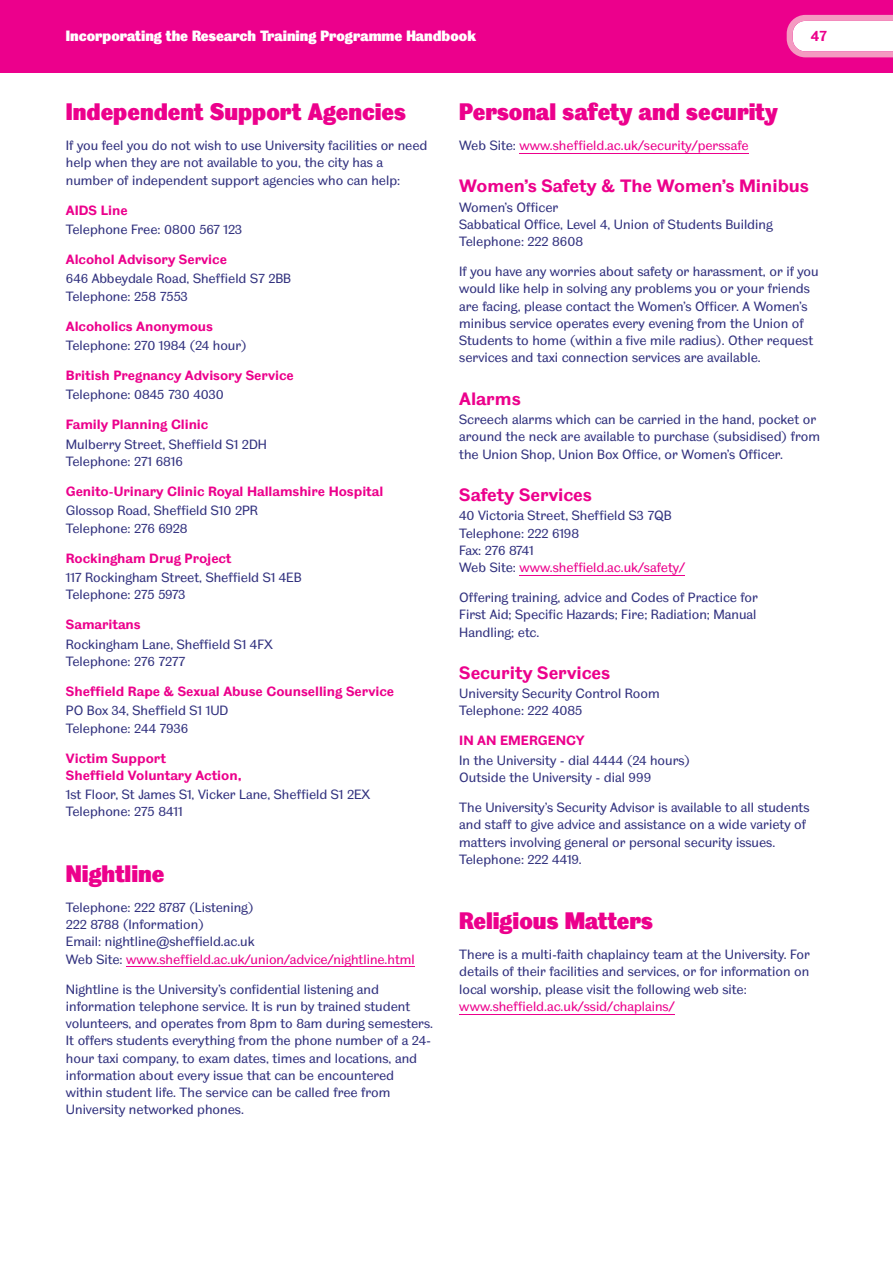
<style>
.page{position:relative;width:893px;height:1263px;background:#fff}
.page>*{position:absolute;margin:0;border:0;box-sizing:border-box;transform-origin:0 0}
.t1{font:24px "TUOS Pro Blake Display";color:#ec008c}
.t2{font:700 18px "TUOS Blake";color:#ec008c}
.t3{font:15px "TUOS Pro Blake Display";color:#fff}
.t4{font:700 15px "TUOS Blake";color:#ec008c}
.t5{font:13.5px/17.2px "TUOS Blake";color:#32327f}
.t6{font:700 13.5px/17.2px "TUOS Blake";color:#ec008c}
.t7{font:13.5px "TUOS Blake";color:#ec008c}
.s1{color:#ec008c}
.s2{color:#32327f}
</style>
<div class="page">
<div style="left:0;top:0;width:893px;height:72px;background:#ec008c"></div>
<svg style="left:787px;top:15px;width:106px;height:42px;background:#fad7e8"></svg>
<hr style="left:126px;top:966px;width:289px;height:1px;background:#ec008c">
<hr style="left:519px;top:153px;width:230px;height:1px;background:#ec008c">
<hr style="left:519px;top:575px;width:166px;height:1px;background:#ec008c">
<hr style="left:459px;top:1014px;width:215px;height:1px;background:#ec008c">
<p class="t3" style="left:66px;top:31px;width:412px">Incorporating the Research Training Programme Handbook</p>
<p class="t4" style="left:811px;top:31px;width:18px">47</p>
<h1 class="t1" style="left:66px;top:103px;width:342px">Independent Support Agencies</h1>
<p class="t5" style="left:66px;top:138px;width:363px">If you feel you do not wish to use University facilities or need help when they are not available to you, the city has a number of independent support agencies who can help:</p>
<p class="t6" style="left:66px;top:203px;width:63px">AIDS Line</p>
<p class="t5" style="left:66px;top:222px;width:178px">Telephone Free: 0800 567 123</p>
<p class="t6" style="left:66px;top:252px;width:162px">Alcohol Advisory Service</p>
<p class="t5" style="left:66px;top:271px;width:227px">646 Abbeydale Road, Sheffield S7 2BB<br>Telephone: 258 7553</p>
<p class="t6" style="left:66px;top:319px;width:149px">Alcoholics Anonymous</p>
<p class="t5" style="left:66px;top:338px;width:182px">Telephone: 270 1984 (24 hour)</p>
<p class="t6" style="left:66px;top:368px;width:229px">British Pregnancy Advisory Service</p>
<p class="t5" style="left:66px;top:387px;width:159px">Telephone: 0845 730 4030</p>
<p class="t6" style="left:66px;top:417px;width:144px">Family Planning Clinic</p>
<p class="t5" style="left:66px;top:437px;width:203px">Mulberry Street, Sheffield S1 2DH<br>Telephone: 271 6816</p>
<p class="t6" style="left:66px;top:484px;width:319px">Genito-Urinary Clinic Royal Hallamshire Hospital</p>
<p class="t5" style="left:66px;top:503px;width:194px">Glossop Road, Sheffield S10 2PR<br>Telephone: 276 6928</p>
<p class="t6" style="left:66px;top:551px;width:167px">Rockingham Drug Project</p>
<p class="t5" style="left:66px;top:570px;width:237px">117 Rockingham Street, Sheffield S1 4EB<br>Telephone: 275 5973</p>
<p class="t6" style="left:66px;top:617px;width:76px">Samaritans</p>
<p class="t5" style="left:66px;top:637px;width:209px">Rockingham Lane, Sheffield S1 4FX<br>Telephone: 276 7277</p>
<p class="t6" style="left:66px;top:684px;width:329px">Sheffield Rape &amp; Sexual Abuse Counselling Service</p>
<p class="t5" style="left:66px;top:703px;width:164px">PO Box 34, Sheffield S1 1UD<br>Telephone: 244 7936</p>
<p class="t6" style="left:66px;top:751px;width:177px">Victim Support<br>Sheffield Voluntary Action,</p>
<p class="t5" style="left:66px;top:787px;width:306px">1st Floor, St James S1, Vicker Lane, Sheffield S1 2EX<br>Telephone: 275 8411</p>
<h1 class="t1" style="left:66px;top:865px;width:100px">Nightline</h1>
<p class="t5" style="left:66px;top:900px;width:350px">Telephone: 222 8787 (Listening)<br>222 8788 (Information)<br>Email: nightline@sheffield.ac.uk<br>Web Site: <span class="s1">www.sheffield.ac.uk/union/advice/nightline.html</span></p>
<p class="t5" style="left:66px;top:981px;width:369px">Nightline is the University’s confidential listening and information telephone service. It is run by trained student volunteers, and operates from 8pm to 8am during semesters.<br>It offers students everything from the phone number of a 24- hour taxi company, to exam dates, times and locations, and information about every issue that can be encountered within student life. The service can be called free from University networked phones.</p>
<h1 class="t1" style="left:459px;top:103px;width:320px">Personal safety and security</h1>
<p class="t7" style="left:459px;top:141px;width:291px"><span class="s2">Web Site:</span> www.sheffield.ac.uk/security/perssafe</p>
<h2 class="t2" style="left:459px;top:180px;width:351px">Women’s Safety &amp; The Women’s Minibus</h2>
<p class="t5" style="left:459px;top:200px;width:315px">Women’s Officer<br>Sabbatical Office, Level 4, Union of Students Building<br>Telephone: 222 8608</p>
<p class="t5" style="left:459px;top:264px;width:361px">If you have any worries about safety or harassment, or if you would like help in solving any problems you or your friends are facing, please contact the Women’s Officer. A Women’s minibus service operates every evening from the Union of Students to home (within a five mile radius). Other request services and taxi connection services are available.</p>
<h2 class="t2" style="left:459px;top:392px;width:63px">Alarms</h2>
<p class="t5" style="left:459px;top:412px;width:362px">Screech alarms which can be carried in the hand, pocket or around the neck are available to purchase (subsidised) from the Union Shop, Union Box Office, or Women’s Officer.</p>
<h2 class="t2" style="left:459px;top:488px;width:134px">Safety Services</h2>
<p class="t5" style="left:459px;top:508px;width:227px">40 Victoria Street, Sheffield S3 7QB<br>Telephone: 222 6198<br>Fax: 276 8741<br>Web Site: <span class="s1">www.sheffield.ac.uk/safety/</span></p>
<p class="t5" style="left:459px;top:590px;width:300px;text-align:justify">Offering training, advice and Codes of Practice for First Aid; Specific Hazards; Fire; Radiation; Manual Handling; etc.</p>
<h2 class="t2" style="left:459px;top:666px;width:152px">Security Services</h2>
<p class="t5" style="left:459px;top:686px;width:202px">University Security Control Room<br>Telephone: 222 4085</p>
<p class="t6" style="left:459px;top:733px;width:127px">IN AN EMERGENCY</p>
<p class="t5" style="left:459px;top:753px;width:232px">In the University - dial 4444 (24 hours)<br>Outside the University - dial 999</p>
<p class="t5" style="left:459px;top:800px;width:352px">The University’s Security Advisor is available to all students and staff to give advice and assistance on a wide variety of matters involving general or personal security issues.<br>Telephone: 222 4419.</p>
<h1 class="t1" style="left:459px;top:912px;width:195px">Religious Matters</h1>
<p class="t5" style="left:459px;top:947px;width:352px;text-align:justify">There is a multi-faith chaplaincy team at the University. For details of their facilities and services, or for information on local worship, please visit the following web site:</p>
<p class="t7" style="left:459px;top:1001px;width:217px">www.sheffield.ac.uk/ssid/chaplains/</p>
</div>
